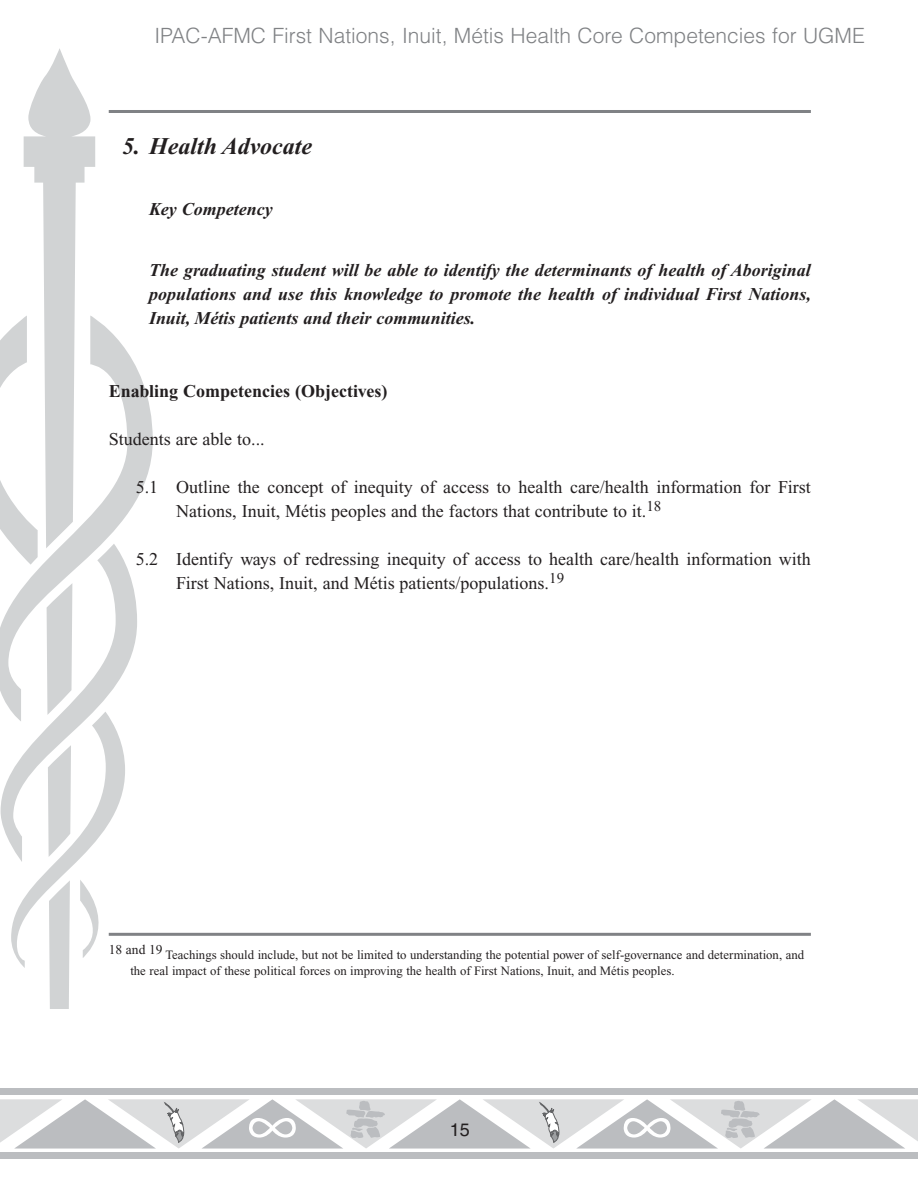
<style>
.page{position:relative;width:918px;height:1189px;background:#fff}
.page>*{position:absolute;margin:0;border:0;box-sizing:border-box;transform-origin:0 0}
.t1{font:italic 700 24px "Times New Roman";color:#231f20}
.t2{font:300 21px "Helvetica";color:#808285}
.t3{font:18px/24px "Times";color:#231f20}
.t4{font:italic 700 18px/24px "Times New Roman";color:#231f20;text-align:justify}
.t5{font:700 18px "Times New Roman";color:#231f20}
.t6{font:18px "Helvetica";color:#231f20}
.t7{font:12.75px/15.8px "Times";color:#231f20}
</style>
<div class="page">
<div style="left:0;top:1088px;width:918px;height:70px;background:#bbbdc0"></div>
<div style="left:0;top:1095px;width:918px;height:56px;background:linear-gradient(to right,#fff,#fff)"></div>
<svg style="left:137px;top:369px;width:16px;height:130px;fill:#d1d3d4"></svg>
<svg style="left:24px;top:48px;width:71px;height:960px;fill:#d3d5d6"></svg>
<svg style="left:0;top:315px;width:137px;height:652px"></svg>
<svg style="left:0;top:1099px;width:918px;height:49px"></svg>
<hr style="left:109px;top:110px;width:702px;height:3px;background:#808285">
<hr style="left:109px;top:932px;width:702px;height:3px;background:#808285">
<p class="t2" style="left:154px;top:28px;width:712px">IPAC-AFMC First Nations, Inuit, Métis Health Core Competencies for UGME</p>
<h1 class="t1" style="left:122px;top:137px;width:191px">5. Health Advocate</h1>
<p class="t4" style="left:149px;top:199px;width:125px">Key Competency</p>
<p class="t4" style="left:149px;top:260px;width:663px">The graduating student will be able to identify the determinants of health of Aboriginal populations and use this knowledge to promote the health of individual First Nations, Inuit, Métis patients and their communities.</p>
<p class="t5" style="left:109px;top:384px;width:280px">Enabling Competencies (Objectives)</p>
<p class="t3" style="left:109px;top:428px;width:157px">Students are able to...</p>
<p class="t3" style="left:176px;top:476px;width:636px;text-indent:-40px">5.1 Outline the concept of inequity of access to health care/health information for First<br>Nations, Inuit, Métis peoples and the factors that contribute to it.<sup>18</sup></p>
<p class="t3" style="left:176px;top:548px;width:636px;text-indent:-40px">5.2 Identify ways of redressing inequity of access to health care/health information with<br>First Nations, Inuit, and Métis patients/populations.<sup>19</sup></p>
<p class="t7" style="left:130px;top:947px;width:675px;text-indent:-22px"><sup>18</sup> <sup>and</sup> <sup>19</sup> Teachings should include, but not be limited to understanding the potential power of self-governance and determination, and the real impact of these political forces on improving the health of First Nations, Inuit, and Métis peoples.</p>
<p class="t6" style="left:450px;top:1122px;width:22px">15</p>
</div>
